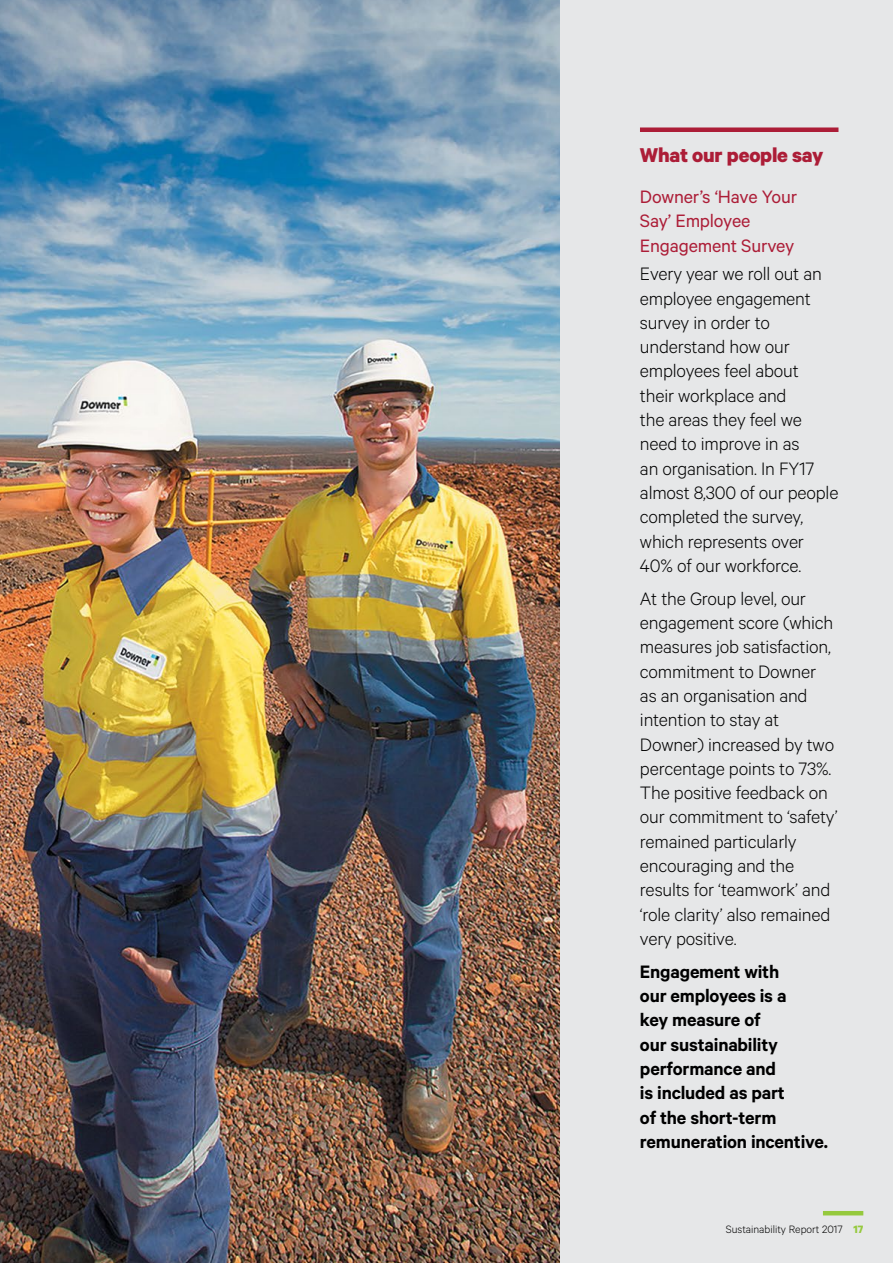
<style>
.page{position:relative;width:893px;height:1263px;background:#fff}
.page>*{position:absolute;margin:0;border:0;box-sizing:border-box;transform-origin:0 0}
.t1{font:700 22.5px "Calibre";letter-spacing:-.01em;color:#ac1d37}
.t2{font:300 20.25px/24.3px "Calibre";letter-spacing:-.01em;color:#000}
.t3{font:600 20.25px/24.3px "Calibre";letter-spacing:-.01em;color:#000}
.t4{font:20.25px/24.3px "Calibre";letter-spacing:-.01em;color:#ac1d37}
.t5{font:300 12px "Calibre";color:#000}
.s1{font-weight:700;color:#95c93d}
</style>
<div class="page">
<div style="left:559px;top:0;width:334px;height:1263px;background:#e6e7e8"></div>
<div style="left:640px;top:127px;width:198px;height:5px;background:#ac1d37"></div>
<img style="left:0;top:0;width:560px;height:1263px">
<hr style="left:823px;top:1211px;width:40px;height:4px;background:#95c93d">
<p class="t1" style="left:640px;top:141px;width:185px">What our people say</p>
<p class="t4" style="left:640px;top:184px;width:159px">Downer’s ‘Have Your<br>Say’ Employee<br>Engagement Survey</p>
<p class="t2" style="left:640px;top:261px;width:200px">Every year we roll out an employee engagement survey in order to understand how our employees feel about<br>their workplace and<br>the areas they feel we need to improve in as<br>an organisation. In FY17 almost 8,300 of our people completed the survey, which represents over<br>40% of our workforce.</p>
<p class="t2" style="left:640px;top:585px;width:199px">At the Group level, our engagement score (which measures job satisfaction, commitment to Downer as an organisation and intention to stay at<br>Downer) increased by two percentage points to 73%.<br>The positive feedback on our commitment to ‘safety’ remained particularly encouraging and the results for ‘teamwork’ and ‘role clarity’ also remained very positive.</p>
<p class="t3" style="left:640px;top:959px;width:190px">Engagement with<br>our employees is a<br>key measure of<br>our sustainability performance and<br>is included as part<br>of the short-term remuneration incentive.</p>
<p class="t5" style="left:726px;top:1222px;width:139px">Sustainability Report 2017 <span class="s1">17</span></p>
</div>
